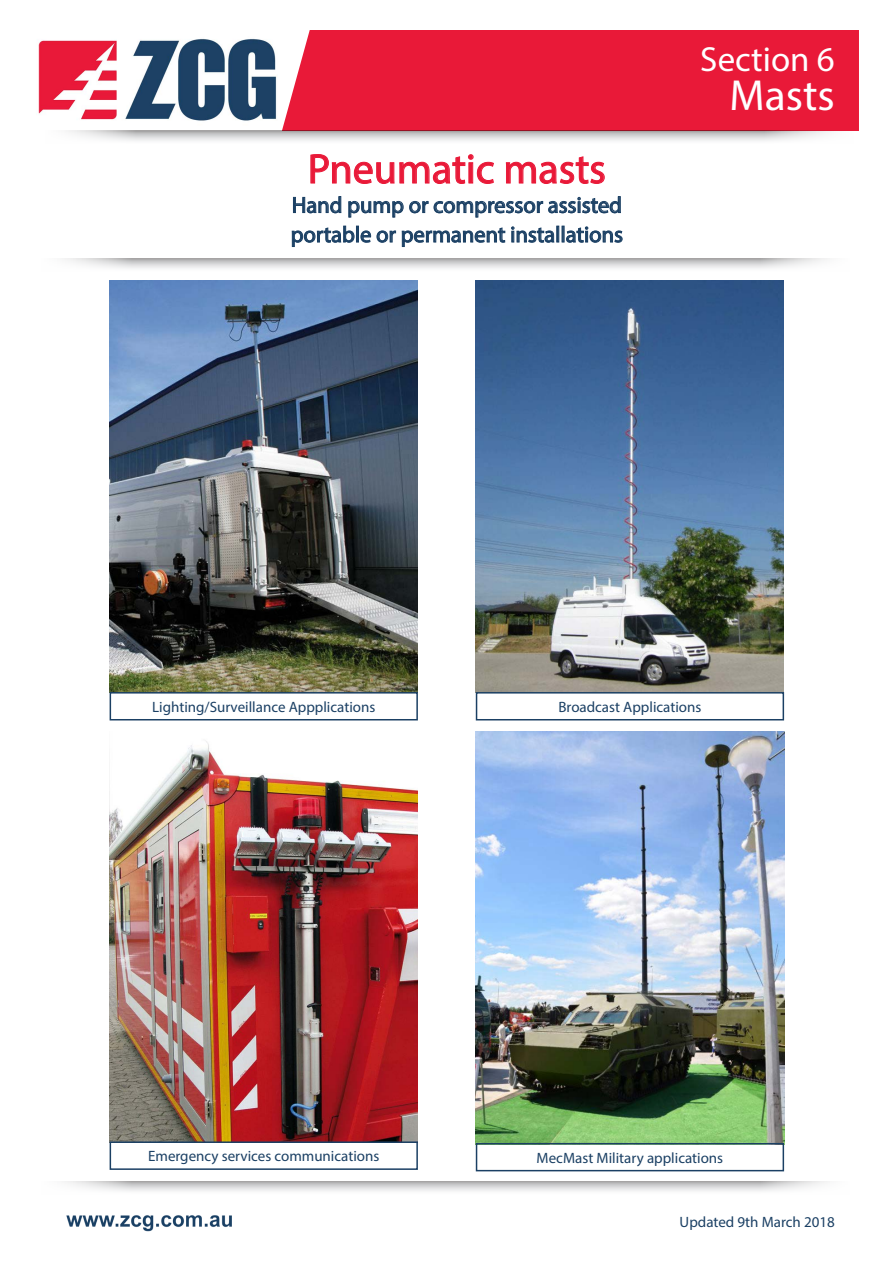
<style>
.page{position:relative;width:893px;height:1263px;background:#fff}
.page>*{position:absolute;margin:0;border:0;box-sizing:border-box;transform-origin:0 0}
.t1{font:43.65px "Myriad Pro";color:#fff}
.t2{font:42px "Myriad Pro";color:#e91938}
.t3{font:34.95px "Myriad Pro";color:#fff}
.t4{font:22.5px "Myriad Pro";color:#1b4064}
.t5{font:15px "Myriad Pro";color:#1b4064}
</style>
<div class="page">
<svg style="left:64px;top:1181px;width:764px;height:10px"></svg>
<svg style="left:65px;top:259px;width:762px;height:10px"></svg>
<div style="left:273px;top:30px;width:586px;height:101px;background:#e91938"></div>
<svg style="left:68px;top:131px;width:764px;height:10px"></svg>
<svg style="left:292px;top:154px;width:331px;height:111px"></svg>
<img style="left:66px;top:1215px;width:166px;height:16px">
<img style="left:38px;top:34px;width:244px;height:91px">
<img style="left:110px;top:281px;width:308px;height:411px">
<img style="left:476px;top:281px;width:307px;height:411px">
<img style="left:110px;top:741px;width:308px;height:400px">
<img style="left:476px;top:731px;width:308px;height:412px">
<div style="left:110px;top:1141px;width:308px;height:29px;border:2px solid #1b4064"></div>
<div style="left:476px;top:1143px;width:308px;height:28px;border:2px solid #1b4064"></div>
<div style="left:476px;top:692px;width:308px;height:28px;border:2px solid #1b4064"></div>
<div style="left:110px;top:692px;width:308px;height:28px;border:2px solid #1b4064"></div>
<p class="t2" style="left:308px;top:143px;width:300px">Pneumatic masts</p>
<p class="t4" style="left:292px;top:191px;width:332px">Hand pump or compressor assisted</p>
<p class="t4" style="left:291px;top:221px;width:334px">portable or permanent installations</p>
<p class="t3" style="left:700px;top:38px;width:136px">Section 6</p>
<p class="t1" style="left:729px;top:69px;width:107px">Masts</p>
<p class="t5" style="left:152px;top:698px;width:225px">Lighting/Surveillance Appplications</p>
<p class="t5" style="left:558px;top:698px;width:144px">Broadcast Applications</p>
<p class="t5" style="left:148px;top:1147px;width:233px">Emergency services communications</p>
<p class="t5" style="left:537px;top:1148px;width:188px">MecMast Military applications</p>
<p class="t5" style="left:680px;top:1213px;width:157px">Updated 9th March 2018</p>
</div>
